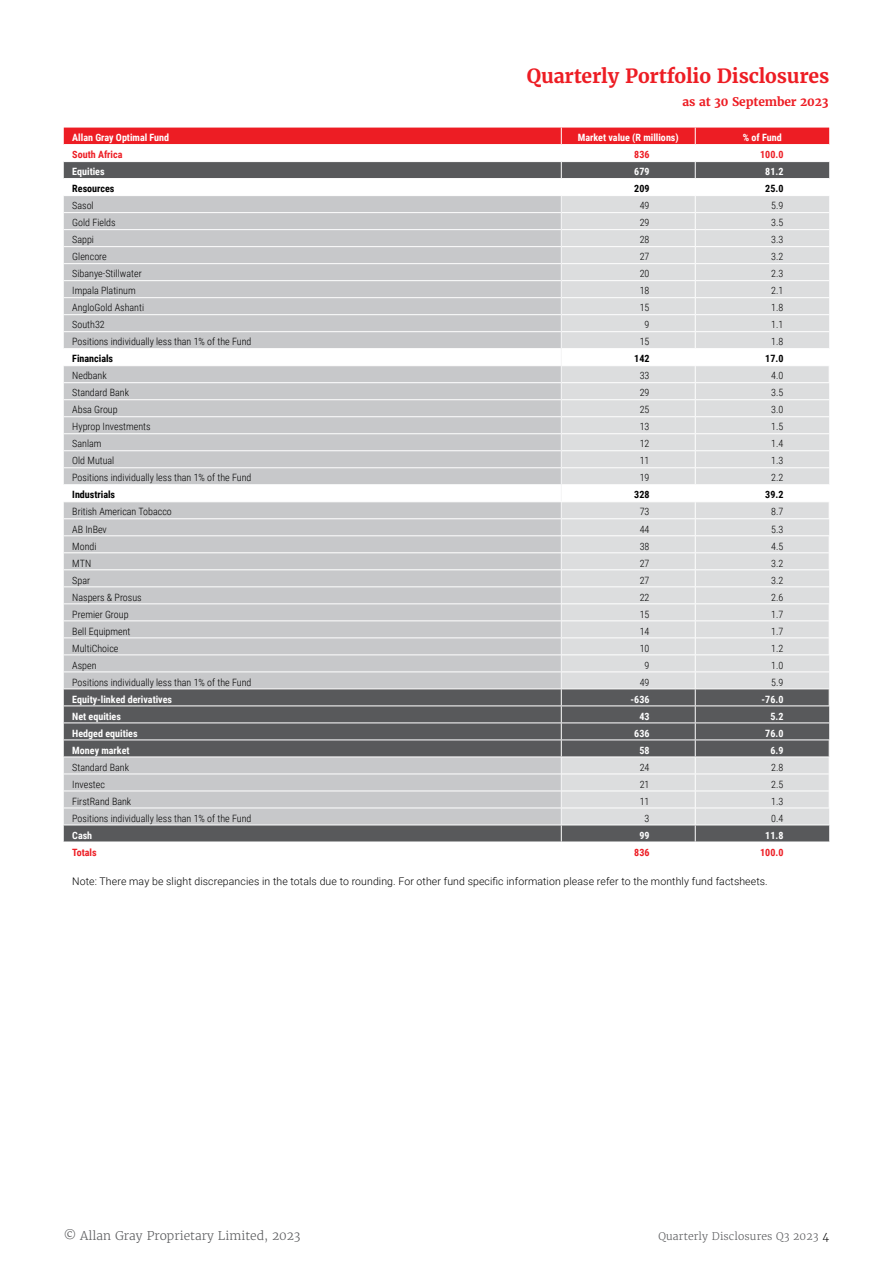
<style>
.page{position:relative;width:893px;height:1263px;background:#fff}
.page>*{position:absolute;margin:0;border:0;box-sizing:border-box;transform-origin:0 0}
.t1{font:700 19.5px "Merriweather";letter-spacing:-.01em;color:#ed1d24}
.t2{font:300 12px "Merriweather";color:#58595b}
.t3{font:700 12px "Merriweather";letter-spacing:-.01em;color:#ed1d24}
.t4{font:300 10.5px "Roboto";letter-spacing:.01em;color:#000}
.t5{font:300 10.5px "Merriweather";letter-spacing:.01em;color:#58595b}
.t6{font:300 10.05px "Roboto Condensed";color:#000}
.t7{font:700 10.05px "Roboto Condensed";color:#fff}
.t8{font:700 10.05px "Roboto Condensed";color:#000}
.t9{font:700 10.05px "Roboto Condensed";color:#ed1d24}
.s1{color:#000}
</style>
<div class="page">
<svg style="left:64px;top:128px;width:766px;height:714px;background:#c6c2c4"></svg>
<h1 class="t1" style="left:527px;top:63px;width:304px">Quarterly Portfolio Disclosures</h1>
<p class="t3" style="left:682px;top:94px;width:148px">as at 30 September 2023</p>
<p class="t7" style="left:72px;top:131px;width:98px">Allan Gray Optimal Fund</p>
<p class="t7" style="left:578px;top:131px;width:102px">Market value (R millions)</p>
<p class="t7" style="left:743px;top:131px;width:40px">% of Fund</p>
<p class="t9" style="left:72px;top:148px;width:52px">South Africa</p>
<p class="t9" style="left:634px;top:148px;width:17px">836</p>
<p class="t9" style="left:760px;top:148px;width:25px">100.0</p>
<p class="t7" style="left:72px;top:165px;width:34px">Equities</p>
<p class="t7" style="left:634px;top:165px;width:17px">679</p>
<p class="t7" style="left:765px;top:165px;width:20px">81.2</p>
<p class="t8" style="left:72px;top:182px;width:44px">Resources</p>
<p class="t8" style="left:634px;top:182px;width:17px">209</p>
<p class="t8" style="left:765px;top:182px;width:20px">25.0</p>
<p class="t6" style="left:72px;top:199px;width:23px">Sasol</p>
<p class="t6" style="left:640px;top:199px;width:11px">49</p>
<p class="t6" style="left:771px;top:199px;width:14px">5.9</p>
<p class="t6" style="left:72px;top:216px;width:45px">Gold Fields</p>
<p class="t6" style="left:640px;top:216px;width:11px">29</p>
<p class="t6" style="left:771px;top:216px;width:14px">3.5</p>
<p class="t6" style="left:72px;top:233px;width:23px">Sappi</p>
<p class="t6" style="left:640px;top:233px;width:11px">28</p>
<p class="t6" style="left:771px;top:233px;width:14px">3.3</p>
<p class="t6" style="left:72px;top:250px;width:36px">Glencore</p>
<p class="t6" style="left:640px;top:250px;width:11px">27</p>
<p class="t6" style="left:771px;top:250px;width:14px">3.2</p>
<p class="t6" style="left:72px;top:267px;width:71px">Sibanye-Stillwater</p>
<p class="t6" style="left:640px;top:267px;width:11px">20</p>
<p class="t6" style="left:771px;top:267px;width:14px">2.3</p>
<p class="t6" style="left:72px;top:284px;width:65px">Impala Platinum</p>
<p class="t6" style="left:640px;top:284px;width:11px">18</p>
<p class="t6" style="left:771px;top:284px;width:14px">2.1</p>
<p class="t6" style="left:72px;top:301px;width:73px">AngloGold Ashanti</p>
<p class="t6" style="left:640px;top:301px;width:11px">15</p>
<p class="t6" style="left:771px;top:301px;width:14px">1.8</p>
<p class="t6" style="left:72px;top:318px;width:34px">South32</p>
<p class="t6" style="left:645px;top:318px;width:6px">9</p>
<p class="t6" style="left:771px;top:318px;width:14px">1.1</p>
<p class="t6" style="left:72px;top:335px;width:181px">Positions individually less than 1% of the Fund</p>
<p class="t6" style="left:640px;top:335px;width:11px">15</p>
<p class="t6" style="left:771px;top:335px;width:14px">1.8</p>
<p class="t8" style="left:72px;top:352px;width:42px">Financials</p>
<p class="t8" style="left:634px;top:352px;width:17px">142</p>
<p class="t8" style="left:765px;top:352px;width:20px">17.0</p>
<p class="t6" style="left:72px;top:369px;width:36px">Nedbank</p>
<p class="t6" style="left:640px;top:369px;width:11px">33</p>
<p class="t6" style="left:771px;top:369px;width:14px">4.0</p>
<p class="t6" style="left:72px;top:386px;width:58px">Standard Bank</p>
<p class="t6" style="left:640px;top:386px;width:11px">29</p>
<p class="t6" style="left:771px;top:386px;width:14px">3.5</p>
<p class="t6" style="left:72px;top:403px;width:47px">Absa Group</p>
<p class="t6" style="left:640px;top:403px;width:11px">25</p>
<p class="t6" style="left:771px;top:403px;width:14px">3.0</p>
<p class="t6" style="left:72px;top:420px;width:80px">Hyprop Investments</p>
<p class="t6" style="left:640px;top:420px;width:11px">13</p>
<p class="t6" style="left:771px;top:420px;width:14px">1.5</p>
<p class="t6" style="left:72px;top:437px;width:31px">Sanlam</p>
<p class="t6" style="left:640px;top:437px;width:11px">12</p>
<p class="t6" style="left:771px;top:437px;width:14px">1.4</p>
<p class="t6" style="left:72px;top:454px;width:44px">Old Mutual</p>
<p class="t6" style="left:640px;top:454px;width:11px">11</p>
<p class="t6" style="left:771px;top:454px;width:14px">1.3</p>
<p class="t6" style="left:72px;top:471px;width:181px">Positions individually less than 1% of the Fund</p>
<p class="t6" style="left:640px;top:471px;width:11px">19</p>
<p class="t6" style="left:771px;top:471px;width:14px">2.2</p>
<p class="t8" style="left:72px;top:488px;width:44px">Industrials</p>
<p class="t8" style="left:634px;top:488px;width:17px">328</p>
<p class="t8" style="left:765px;top:488px;width:20px">39.2</p>
<p class="t6" style="left:72px;top:505px;width:101px">British American Tobacco</p>
<p class="t6" style="left:640px;top:505px;width:11px">73</p>
<p class="t6" style="left:771px;top:505px;width:14px">8.7</p>
<p class="t6" style="left:72px;top:522px;width:36px">AB InBev</p>
<p class="t6" style="left:640px;top:522px;width:11px">44</p>
<p class="t6" style="left:771px;top:522px;width:14px">5.3</p>
<p class="t6" style="left:72px;top:539px;width:26px">Mondi</p>
<p class="t6" style="left:640px;top:539px;width:11px">38</p>
<p class="t6" style="left:771px;top:539px;width:14px">4.5</p>
<p class="t6" style="left:72px;top:556px;width:20px">MTN</p>
<p class="t6" style="left:640px;top:556px;width:11px">27</p>
<p class="t6" style="left:771px;top:556px;width:14px">3.2</p>
<p class="t6" style="left:72px;top:573px;width:19px">Spar</p>
<p class="t6" style="left:640px;top:573px;width:11px">27</p>
<p class="t6" style="left:771px;top:573px;width:14px">3.2</p>
<p class="t6" style="left:72px;top:590px;width:71px">Naspers &amp; Prosus</p>
<p class="t6" style="left:640px;top:590px;width:11px">22</p>
<p class="t6" style="left:771px;top:590px;width:14px">2.6</p>
<p class="t6" style="left:72px;top:607px;width:58px">Premier Group</p>
<p class="t6" style="left:640px;top:607px;width:11px">15</p>
<p class="t6" style="left:771px;top:607px;width:14px">1.7</p>
<p class="t6" style="left:72px;top:624px;width:60px">Bell Equipment</p>
<p class="t6" style="left:640px;top:624px;width:11px">14</p>
<p class="t6" style="left:771px;top:624px;width:14px">1.7</p>
<p class="t6" style="left:72px;top:641px;width:48px">MultiChoice</p>
<p class="t6" style="left:640px;top:641px;width:11px">10</p>
<p class="t6" style="left:771px;top:641px;width:14px">1.2</p>
<p class="t6" style="left:72px;top:658px;width:26px">Aspen</p>
<p class="t6" style="left:645px;top:658px;width:6px">9</p>
<p class="t6" style="left:771px;top:658px;width:14px">1.0</p>
<p class="t6" style="left:72px;top:675px;width:181px">Positions individually less than 1% of the Fund</p>
<p class="t6" style="left:640px;top:675px;width:11px">49</p>
<p class="t6" style="left:771px;top:675px;width:14px">5.9</p>
<p class="t7" style="left:72px;top:692px;width:101px">Equity-linked derivatives</p>
<p class="t7" style="left:631px;top:692px;width:20px">-636</p>
<p class="t7" style="left:762px;top:692px;width:23px">-76.0</p>
<p class="t7" style="left:72px;top:709px;width:50px">Net equities</p>
<p class="t7" style="left:639px;top:709px;width:12px">43</p>
<p class="t7" style="left:770px;top:709px;width:15px">5.2</p>
<p class="t7" style="left:72px;top:726px;width:67px">Hedged equities</p>
<p class="t7" style="left:634px;top:726px;width:17px">636</p>
<p class="t7" style="left:765px;top:726px;width:20px">76.0</p>
<p class="t7" style="left:72px;top:743px;width:59px">Money market</p>
<p class="t7" style="left:639px;top:743px;width:12px">58</p>
<p class="t7" style="left:770px;top:743px;width:15px">6.9</p>
<p class="t6" style="left:72px;top:760px;width:58px">Standard Bank</p>
<p class="t6" style="left:640px;top:760px;width:11px">24</p>
<p class="t6" style="left:771px;top:760px;width:14px">2.8</p>
<p class="t6" style="left:72px;top:777px;width:34px">Investec</p>
<p class="t6" style="left:640px;top:777px;width:11px">21</p>
<p class="t6" style="left:771px;top:777px;width:14px">2.5</p>
<p class="t6" style="left:72px;top:794px;width:61px">FirstRand Bank</p>
<p class="t6" style="left:640px;top:794px;width:11px">11</p>
<p class="t6" style="left:771px;top:794px;width:14px">1.3</p>
<p class="t6" style="left:72px;top:811px;width:181px">Positions individually less than 1% of the Fund</p>
<p class="t6" style="left:645px;top:811px;width:6px">3</p>
<p class="t6" style="left:771px;top:811px;width:14px">0.4</p>
<p class="t7" style="left:72px;top:828px;width:21px">Cash</p>
<p class="t7" style="left:639px;top:828px;width:12px">99</p>
<p class="t7" style="left:765px;top:828px;width:20px">11.8</p>
<p class="t9" style="left:72px;top:845px;width:26px">Totals</p>
<p class="t9" style="left:634px;top:845px;width:17px">836</p>
<p class="t9" style="left:760px;top:845px;width:25px">100.0</p>
<p class="t4" style="left:72px;top:874px;width:697px">Note: There may be slight discrepancies in the totals due to rounding. For other fund specific information please refer to the monthly fund factsheets.</p>
<p class="t2" style="left:64px;top:1228px;width:238px">© Allan Gray Proprietary Limited, 2023</p>
<p class="t5" style="left:658px;top:1229px;width:172px">Quarterly Disclosures Q3 2023 <span class="s1">4</span></p>
</div>
